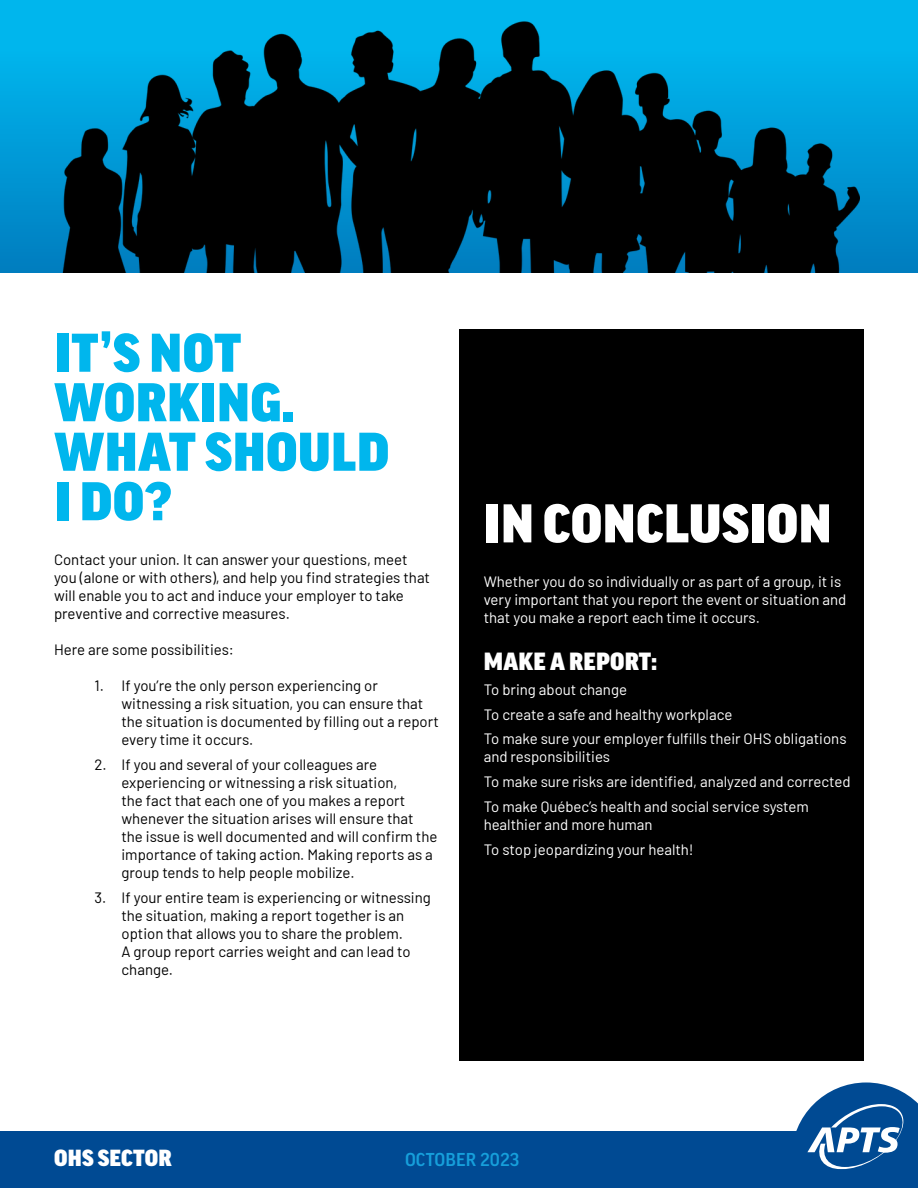
<style>
.page{position:relative;width:918px;height:1188px;background:#fff}
.page>*{position:absolute;margin:0;border:0;box-sizing:border-box;transform-origin:0 0}
.t1{font:900 52.5px/49.5px "Good Pro";letter-spacing:.01em;color:#00b6ed}
.t2{font:900 52.5px "Good Pro";letter-spacing:.01em;color:#fff}
.t3{font:900 24px "Good Pro";letter-spacing:.01em;color:#fff}
.t4{font:900 22.5px "Good Pro";letter-spacing:.01em;color:#fff}
.t5{font:500 18px "Good Pro";letter-spacing:.01em;color:#169fdb}
.t6{font:15px/18px "Barlow";color:#000}
.t7{font:15px/24.8px "Barlow";color:#fff}
</style>
<div class="page">
<div style="left:460px;top:329px;width:404px;height:732px;background:#000"></div>
<div style="left:0;top:1132px;width:918px;height:56px;background:#004a93"></div>
<svg style="left:792px;top:1083px;width:126px;height:87px"></svg>
<div style="left:0;top:0;width:918px;height:272px;background:linear-gradient(to bottom,#00bef4,#007fc1)"></div>
<img style="left:50px;top:0;width:810px;height:272px">
<h1 class="t1" style="left:54px;top:328px;width:337px">IT’S NOT<br>WORKING.<br>WHAT SHOULD<br>I DO?</h1>
<p class="t6" style="left:54px;top:550px;width:378px">Contact your union. It can answer your questions, meet you (alone or with others), and help you find strategies that will enable you to act and induce your employer to take preventive and corrective measures.</p>
<p class="t6" style="left:54px;top:640px;width:182px">Here are some possibilities:</p>
<p class="t6" style="left:122px;top:676px;width:319px;text-indent:-27px">1. If you’re the only person experiencing or witnessing a risk situation, you can ensure that the situation is documented by filling out a report every time it occurs.</p>
<p class="t6" style="left:122px;top:754px;width:317px;text-indent:-27px">2. If you and several of your colleagues are experiencing or witnessing a risk situation,<br>the fact that each one of you makes a report whenever the situation arises will ensure that the issue is well documented and will confirm the importance of taking action. Making reports as a group tends to help people mobilize.</p>
<p class="t6" style="left:122px;top:887px;width:311px;text-indent:-27px">3. If your entire team is experiencing or witnessing the situation, making a report together is an option that allows you to share the problem.<br>A group report carries weight and can lead to change.</p>
<h1 class="t2" style="left:484px;top:494px;width:349px">IN CONCLUSION</h1>
<p class="t7" style="left:484px;top:572px;width:364px;line-height:18px">Whether you do so individually or as part of a group, it is very important that you report the event or situation and that you make a report each time it occurs.</p>
<h2 class="t3" style="left:484px;top:648px;width:174px">MAKE A REPORT:</h2>
<p class="t7" style="left:484px;top:676px;width:364px">To bring about change<br>To create a safe and healthy workplace<br>To make sure your employer fulfills their OHS obligations</p>
<p class="t7" style="left:484px;top:744px;width:368px">and responsibilities<br>To make sure risks are identified, analyzed and corrected<br>To make Québec’s health and social service system</p>
<p class="t7" style="left:484px;top:811px;width:212px">healthier and more human<br>To stop jeopardizing your health!</p>
<h3 class="t4" style="left:54px;top:1145px;width:119px">OHS SECTOR</h3>
<p class="t5" style="left:405px;top:1149px;width:116px">OCTOBER 2023</p>
</div>
